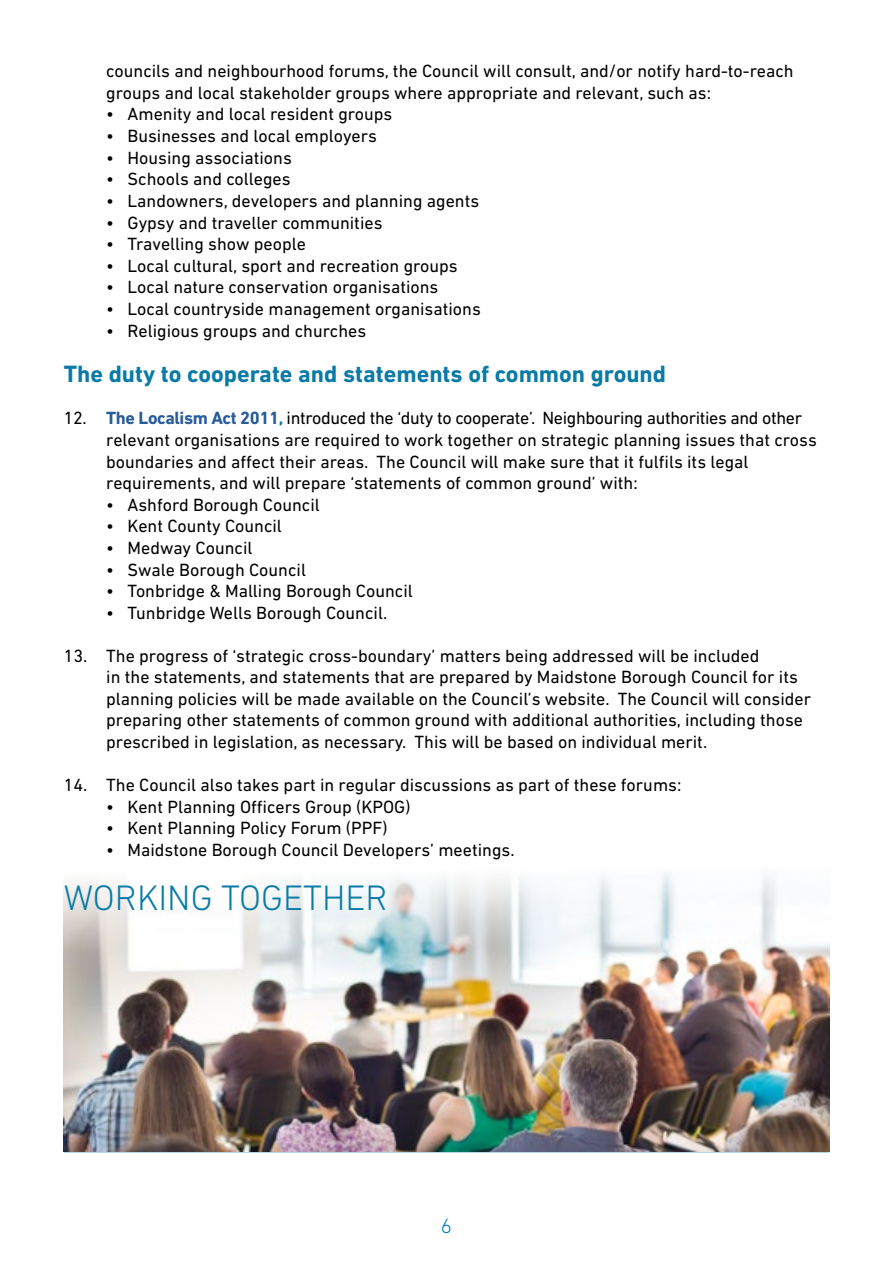
<style>
.page{position:relative;width:893px;height:1263px;background:#fff}
.page>*{position:absolute;margin:0;border:0;box-sizing:border-box;transform-origin:0 0}
.t1{font:300 36px "DIN Next LT Pro";color:#0a7ba7}
.t2{font:700 24px "DIN Next LT Pro";color:#0a7ba7}
.t3{font:300 21px "DIN Next LT Pro";color:#007bba}
.t4{font:18px/21.6px "DIN Next LT Pro";color:#000}
.s1{font-weight:700;color:#275b9b}
.s2{font-weight:700;color:#0a7ba7}
</style>
<div class="page">
<hr style="left:64px;top:1151px;width:765px;height:1px;background:#0a7ba7">
<img style="left:64px;top:872px;width:765px;height:279px">
<p class="t4" style="left:106px;top:60px;width:689px">councils and neighbourhood forums, the Council will consult, and/or notify hard-to-reach groups and local stakeholder groups where appropriate and relevant, such as:</p>
<p class="t4" style="left:106px;top:103px;width:288px">• Amenity and local resident groups</p>
<p class="t4" style="left:106px;top:125px;width:272px">• Businesses and local employers</p>
<p class="t4" style="left:106px;top:147px;width:187px">• Housing associations</p>
<p class="t4" style="left:106px;top:168px;width:186px">• Schools and colleges</p>
<p class="t4" style="left:106px;top:190px;width:374px">• Landowners, developers and planning agents</p>
<p class="t4" style="left:106px;top:211px;width:278px">• Gypsy and traveller communities</p>
<p class="t4" style="left:106px;top:233px;width:201px">• Travelling show people</p>
<p class="t4" style="left:106px;top:255px;width:353px">• Local cultural, sport and recreation groups</p>
<p class="t4" style="left:106px;top:276px;width:334px">• Local nature conservation organisations</p>
<p class="t4" style="left:106px;top:298px;width:376px">• Local countryside management organisations</p>
<p class="t4" style="left:106px;top:319px;width:261px">• Religious groups and churches</p>
<h2 class="t2" style="left:64px;top:359px;width:604px">The duty to cooperate and statements of common ground</h2>
<p class="t4" style="left:106px;top:407px;width:712px;text-indent:-42px">12. <span class="s1">The Localism Act 2011</span><span class="s2">,</span> introduced the ‘duty to cooperate’. Neighbouring authorities and other relevant organisations are required to work together on strategic planning issues that cross boundaries and affect their areas. The Council will make sure that it fulfils its legal requirements, and will prepare ‘statements of common ground’ with:</p>
<p class="t4" style="left:106px;top:494px;width:215px">• Ashford Borough Council</p>
<p class="t4" style="left:106px;top:515px;width:177px">• Kent County Council</p>
<p class="t4" style="left:106px;top:537px;width:148px">• Medway Council</p>
<p class="t4" style="left:106px;top:558px;width:201px">• Swale Borough Council</p>
<p class="t4" style="left:106px;top:580px;width:308px">• Tonbridge &amp; Malling Borough Council</p>
<p class="t4" style="left:106px;top:602px;width:283px">• Tunbridge Wells Borough Council.</p>
<p class="t4" style="left:106px;top:644px;width:706px;text-indent:-43px">13. The progress of ‘strategic cross-boundary’ matters being addressed will be included<br>in the statements, and statements that are prepared by Maidstone Borough Council for its planning policies will be made available on the Council’s website. The Council will consider preparing other statements of common ground with additional authorities, including those prescribed in legislation, as necessary. This will be based on individual merit.</p>
<p class="t4" style="left:64px;top:774px;width:619px">14. The Council also takes part in regular discussions as part of these forums:</p>
<p class="t4" style="left:106px;top:795px;width:306px">• Kent Planning Officers Group (KPOG)</p>
<p class="t4" style="left:106px;top:817px;width:283px">• Kent Planning Policy Forum (PPF)</p>
<p class="t4" style="left:106px;top:839px;width:410px">• Maidstone Borough Council Developers’ meetings.</p>
<h1 class="t1" style="left:64px;top:877px;width:325px">WORKING TOGETHER</h1>
<p class="t3" style="left:441px;top:1214px;width:13px">6</p>
</div>
